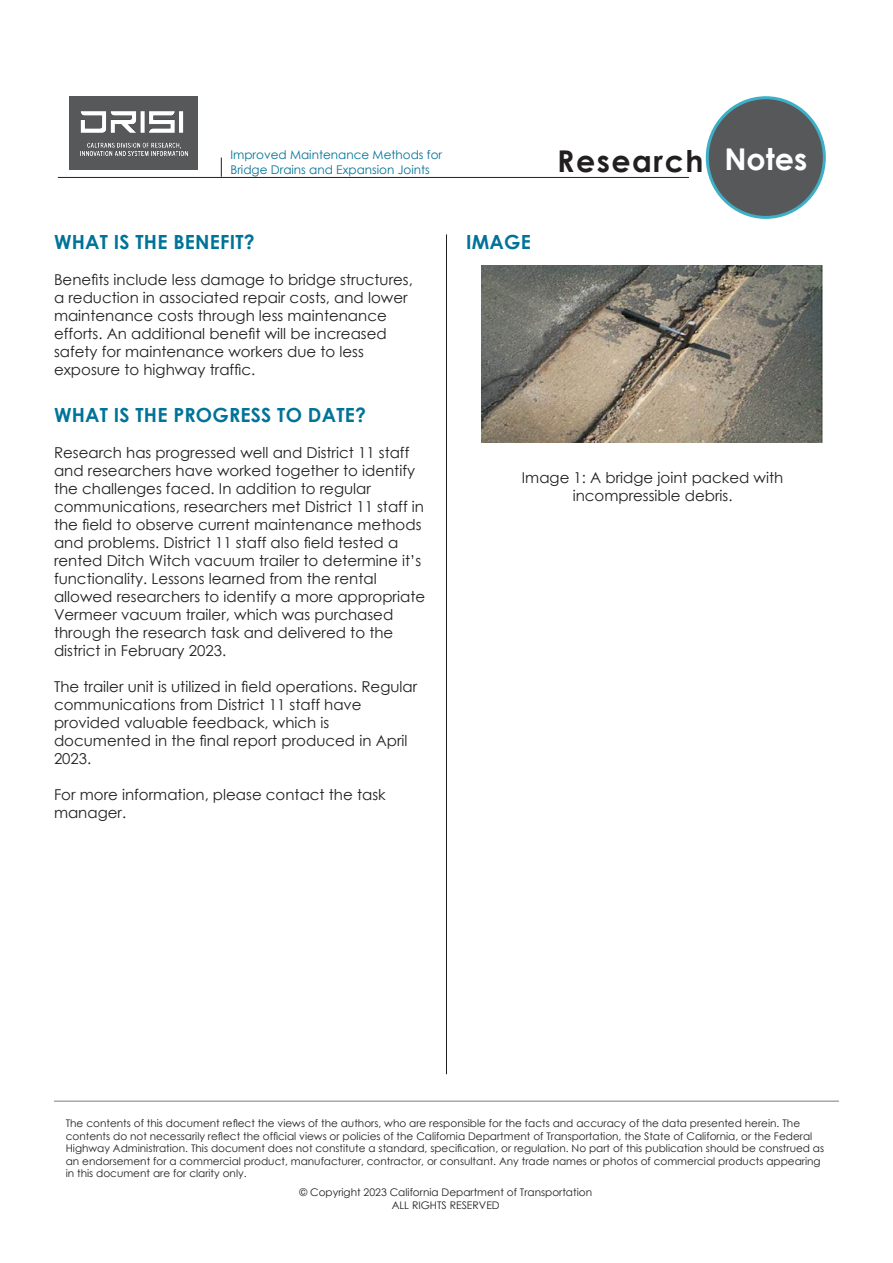
<style>
.page{position:relative;width:893px;height:1263px;background:#fff}
.page>*{position:absolute;margin:0;border:0;box-sizing:border-box;transform-origin:0 0}
.t1{font:700 30px "Century Gothic";letter-spacing:.05em;color:#231f20}
.Heading_level_1_for_Body_Copy{font:700 19.5px "Century Gothic";letter-spacing:.01em;color:#007398}
.Body_Copy{font:15px/18px "Century Gothic";color:#231f20}
.t2{font:12px/14.4px "Century Gothic";color:#007398}
.t3{font:10.5px/12.6px "Century Gothic";color:#231f20}
.s1{color:#fff}
</style>
<div class="page">
<hr style="left:58px;top:177px;width:631px;height:1px;background:#231f20">
<svg style="left:221px;top:158px;width:1px;height:19px"></svg>
<hr style="left:446px;top:234px;width:1px;height:840px;background:#231f20">
<hr style="left:54px;top:1100px;width:785px;height:2px;background:#a8a9ad">
<div style="left:70px;top:96px;width:128px;height:74px;background:#57585a"></div>
<img style="left:80px;top:111px;width:107px;height:44px">
<div style="left:707px;top:98px;width:117px;height:119px;background:#57585a;border-radius:50%"></div>
<div style="left:706px;top:96px;width:120px;height:123px;border:3px solid #3db0c7;border-radius:50%"></div>
<img style="left:481px;top:265px;width:341px;height:178px">
<p class="t2" style="left:230px;top:147px;width:213px">Improved Maintenance Methods for<br>Bridge Drains and Expansion Joints</p>
<p class="Heading_level_1_for_Body_Copy" style="left:54px;top:227px;width:202px">WHAT IS THE BENEFIT?</p>
<p class="Body_Copy" style="left:54px;top:270px;width:360px">Benefits include less damage to bridge structures, a reduction in associated repair costs, and lower maintenance costs through less maintenance efforts. An additional benefit will be increased safety for maintenance workers due to less exposure to highway traffic.</p>
<p class="Heading_level_1_for_Body_Copy" style="left:54px;top:400px;width:314px">WHAT IS THE PROGRESS TO DATE?</p>
<p class="Body_Copy" style="left:54px;top:443px;width:357px">Research has progressed well and District 11 staff</p>
<p class="Body_Copy" style="left:54px;top:461px;width:363px">and researchers have worked together to identify</p>
<p class="Body_Copy" style="left:54px;top:479px;width:318px">the challenges faced. In addition to regular</p>
<p class="Body_Copy" style="left:54px;top:497px;width:372px">communications, researchers met District 11 staff in</p>
<p class="Body_Copy" style="left:54px;top:515px;width:369px">the field to observe current maintenance methods</p>
<p class="Body_Copy" style="left:54px;top:533px;width:346px">and problems. District 11 staff also field tested a</p>
<p class="Body_Copy" style="left:54px;top:551px;width:369px">rented Ditch Witch vacuum trailer to determine it’s</p>
<p class="Body_Copy" style="left:54px;top:569px;width:324px">functionality. Lessons learned from the rental</p>
<p class="Body_Copy" style="left:54px;top:587px;width:373px">allowed researchers to identify a more appropriate</p>
<p class="Body_Copy" style="left:54px;top:605px;width:341px">Vermeer vacuum trailer, which was purchased</p>
<p class="Body_Copy" style="left:54px;top:623px;width:341px">through the research task and delivered to the</p>
<p class="Body_Copy" style="left:54px;top:641px;width:174px">district in February 2023.</p>
<p class="Body_Copy" style="left:54px;top:677px;width:365px">The trailer unit is utilized in field operations. Regular</p>
<p class="Body_Copy" style="left:54px;top:695px;width:309px">communications from District 11 staff have</p>
<p class="Body_Copy" style="left:54px;top:713px;width:277px">provided valuable feedback, which is</p>
<p class="Body_Copy" style="left:54px;top:731px;width:355px">documented in the final report produced in April</p>
<p class="Body_Copy" style="left:54px;top:749px;width:39px">2023.</p>
<p class="Body_Copy" style="left:54px;top:785px;width:333px">For more information, please contact the task manager.</p>
<p class="Heading_level_1_for_Body_Copy" style="left:466px;top:227px;width:66px">IMAGE</p>
<h1 class="t1" style="left:557px;top:138px;width:251px">Research <span class="s1">Notes</span></h1>
<p class="Body_Copy" style="left:522px;top:468px;width:263px">Image 1: A bridge joint packed with</p>
<p class="Body_Copy" style="left:573px;top:486px;width:161px">incompressible debris.</p>
<p class="t3" style="left:66px;top:1117px;width:760px">The contents of this document reflect the views of the authors, who are responsible for the facts and accuracy of the data presented herein. The contents do not necessarily reflect the official views or policies of the California Department of Transportation, the State of California, or the Federal Highway Administration. This document does not constitute a standard, specification, or regulation. No part of this publication should be construed as an endorsement for a commercial product, manufacturer, contractor, or consultant. Any trade names or photos of commercial products appearing in this document are for clarity only.</p>
<p class="t3" style="left:299px;top:1186px;width:294px">© Copyright 2023 California Department of Transportation</p>
<p class="t3" style="left:392px;top:1199px;width:110px">ALL RIGHTS RESERVED</p>
</div>
